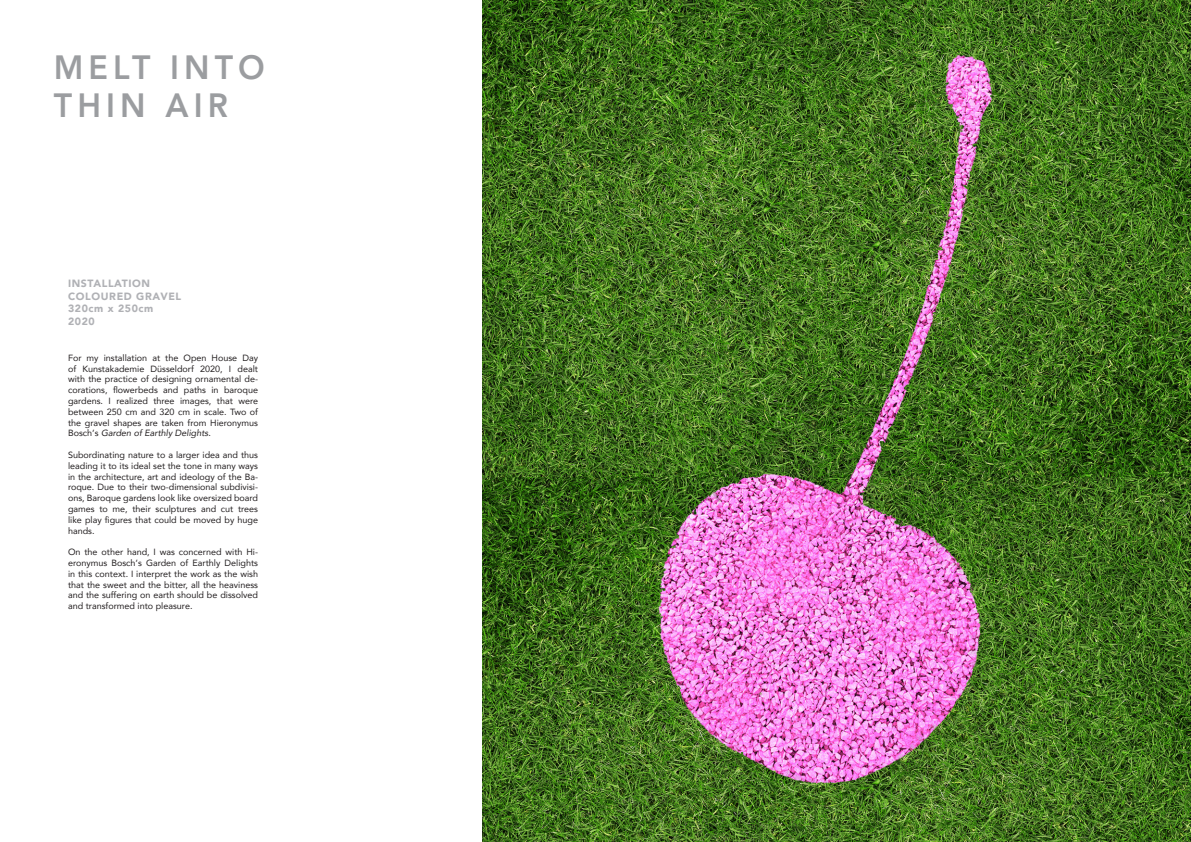
<style>
.page{position:relative;width:1191px;height:842px;background:#fff}
.page>*{position:absolute;margin:0;border:0;box-sizing:border-box;transform-origin:0 0}
.t1{font:800 33.6px "Avenir";letter-spacing:.16em;color:#9b9da0;scale:.95 1}
.t2{font:900 10.5px "Avenir";letter-spacing:.06em;color:#b0b1b5}
.t3{font:9px/10.8px "Avenir";color:#231f20;text-align:justify}
.s1{font-style:italic}
</style>
<div class="page">
<img style="left:482px;top:0;width:708px;height:842px">
<p class="t1" style="left:54px;top:41px;width:224px">MELT INTO</p>
<p class="t1" style="left:54px;top:79px;width:185px">THIN AIR</p>
<p class="t2" style="left:68px;top:274px;width:83px">INSTALLATION</p>
<p class="t2" style="left:68px;top:287px;width:115px">COLOURED GRAVEL</p>
<p class="t2" style="left:68px;top:300px;width:87px">320cm x 250cm</p>
<p class="t2" style="left:68px;top:312px;width:28px">2020</p>
<p class="t3" style="left:68px;top:352px;width:191px">For my installation at the Open House Day of Kunstakademie Düsseldorf 2020, I dealt with the practice of designing ornamental de&shy;corations, flowerbeds and paths in baroque gardens. I realized three images, that were between 250 cm and 320 cm in scale. Two of the gravel shapes are taken from Hieronymus Bosch‘s <span class="s1">Garden of Earthly Delights</span>.</p>
<p class="t3" style="left:68px;top:449px;width:191px">Subordinating nature to a larger idea and thus leading it to its ideal set the tone in many ways in the architecture, art and ideology of the Ba&shy;roque. Due to their two-dimensional subdivisi&shy;ons, Baroque gardens look like oversized board games to me, their sculptures and cut trees like play figures that could be moved by huge hands.</p>
<p class="t3" style="left:68px;top:546px;width:191px">On the other hand, I was concerned with Hi&shy;eronymus Bosch‘s Garden of Earthly Delights in this context. I interpret the work as the wish that the sweet and the bitter, all the heaviness and the suffering on earth should be dissolved and transformed into pleasure.</p>
</div>
